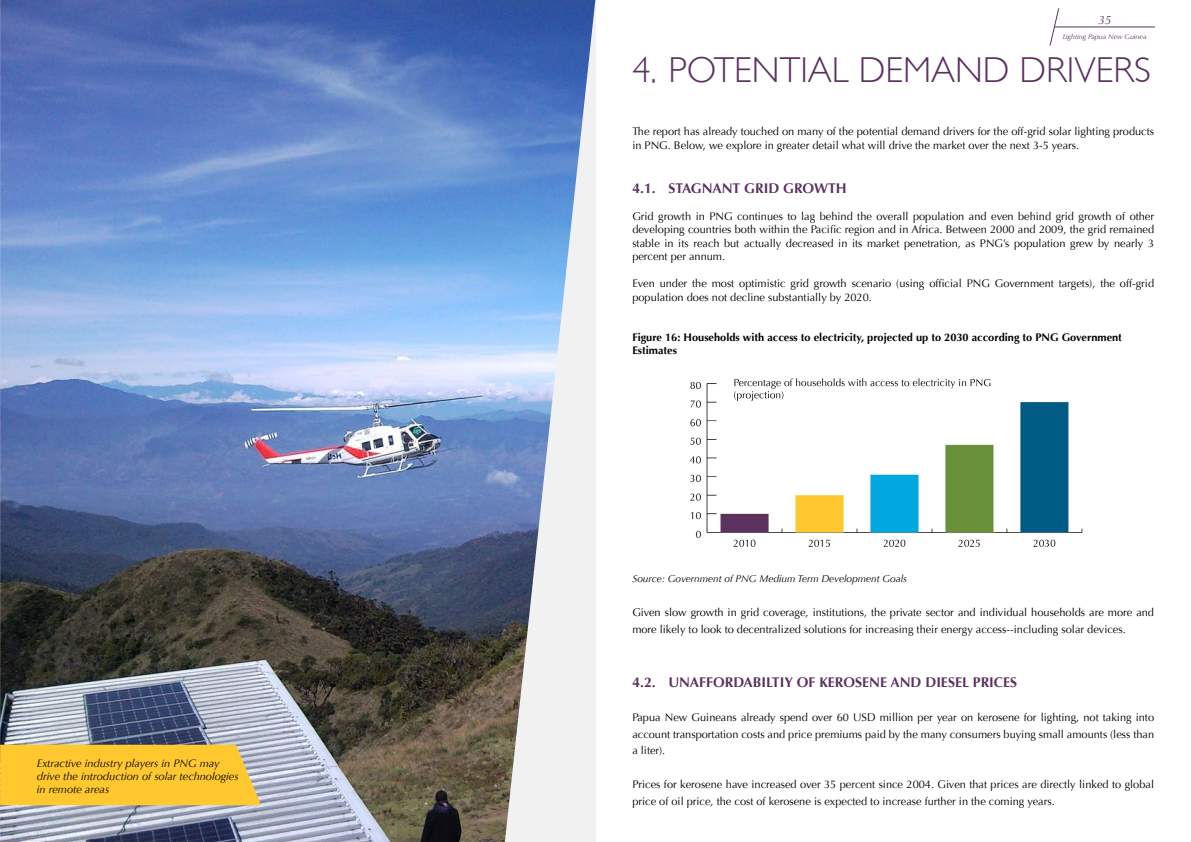
<style>
.page{position:relative;width:1191px;height:842px;background:#fff}
.page>*{position:absolute;margin:0;border:0;box-sizing:border-box;transform-origin:0 0}
.t1{font:300 36px "Gill Sans";color:#5c3160}
.t2{font:700 14px "Optima";color:#5c3160}
.t3{font:italic 12px "Optima";color:#5c3160}
.t4{font:11px/13.5px "Optima";color:#000}
.Figures{font:700 11px/13.5px "Optima";color:#000}
.t5{font:italic 11px/13.2px "Optima";color:#000}
.t6{font:italic 10px "Optima";color:#000}
.t7{font:italic 7px "Optima";color:#5c3160}
</style>
<div class="page">
<svg style="left:1049px;top:8px;width:11px;height:38px"></svg>
<hr style="left:1054px;top:26px;width:101px;height:1px;background:#5c3160">
<img style="left:690px;top:378px;width:393px;height:169px">
<img style="left:0;top:0;width:595px;height:842px">
<div style="left:0;top:745px;width:261px;height:60px;background:#ffc82e"></div>
<p class="t5" style="left:37px;top:756px;width:203px">Extractive industry players in PNG may drive the introduction of solar technologies in remote areas</p>
<p class="t3" style="left:1098px;top:13px;width:15px">35</p>
<p class="t1" style="left:632px;top:41px;width:520px">4. POTENTIAL DEMAND DRIVERS</p>
<p class="t7" style="left:1062px;top:32px;width:85px">Lighting Papua New Guinea</p>
<p class="t4" style="left:632px;top:125px;width:523px">The report has already touched on many of the potential demand drivers for the off-grid solar lighting products in PNG. Below, we explore in greater detail what will drive the market over the next 3-5 years.</p>
<p class="t2" style="left:632px;top:180px;width:216px">4.1. STAGNANT GRID GROWTH</p>
<p class="t4" style="left:632px;top:209px;width:523px;text-align:justify">Grid growth in PNG continues to lag behind the overall population and even behind grid growth of other developing countries both within the Pacific region and in Africa. Between 2000 and 2009, the grid remained stable in its reach but actually decreased in its market penetration, as PNG’s population grew by nearly 3 percent per annum.</p>
<p class="t4" style="left:632px;top:277px;width:523px">Even under the most optimistic grid growth scenario (using official PNG Government targets), the off-grid population does not decline substantially by 2020.</p>
<p class="Figures" style="left:632px;top:331px;width:491px">Figure 16: Households with access to electricity, projected up to 2030 according to PNG Government<br>Estimates</p>
<p class="t6" style="left:632px;top:573px;width:276px">Source: Government of PNG Medium Term Development Goals</p>
<p class="t4" style="left:632px;top:604px;width:523px;line-height:16.9px">Given slow growth in grid coverage, institutions, the private sector and individual households are more and more likely to look to decentralized solutions for increasing their energy access--including solar devices.</p>
<p class="t2" style="left:632px;top:674px;width:386px">4.2. UNAFFORDABILTIY OF KEROSENE AND DIESEL PRICES</p>
<p class="t4" style="left:632px;top:709px;width:523px;line-height:16.9px;text-align:justify">Papua New Guineans already spend over 60 USD million per year on kerosene for lighting, not taking into account transportation costs and price premiums paid by the many consumers buying small amounts (less than a liter).</p>
<p class="t4" style="left:632px;top:776px;width:523px;line-height:16.9px">Prices for kerosene have increased over 35 percent since 2004. Given that prices are directly linked to global price of oil price, the cost of kerosene is expected to increase further in the coming years.</p>
</div>
